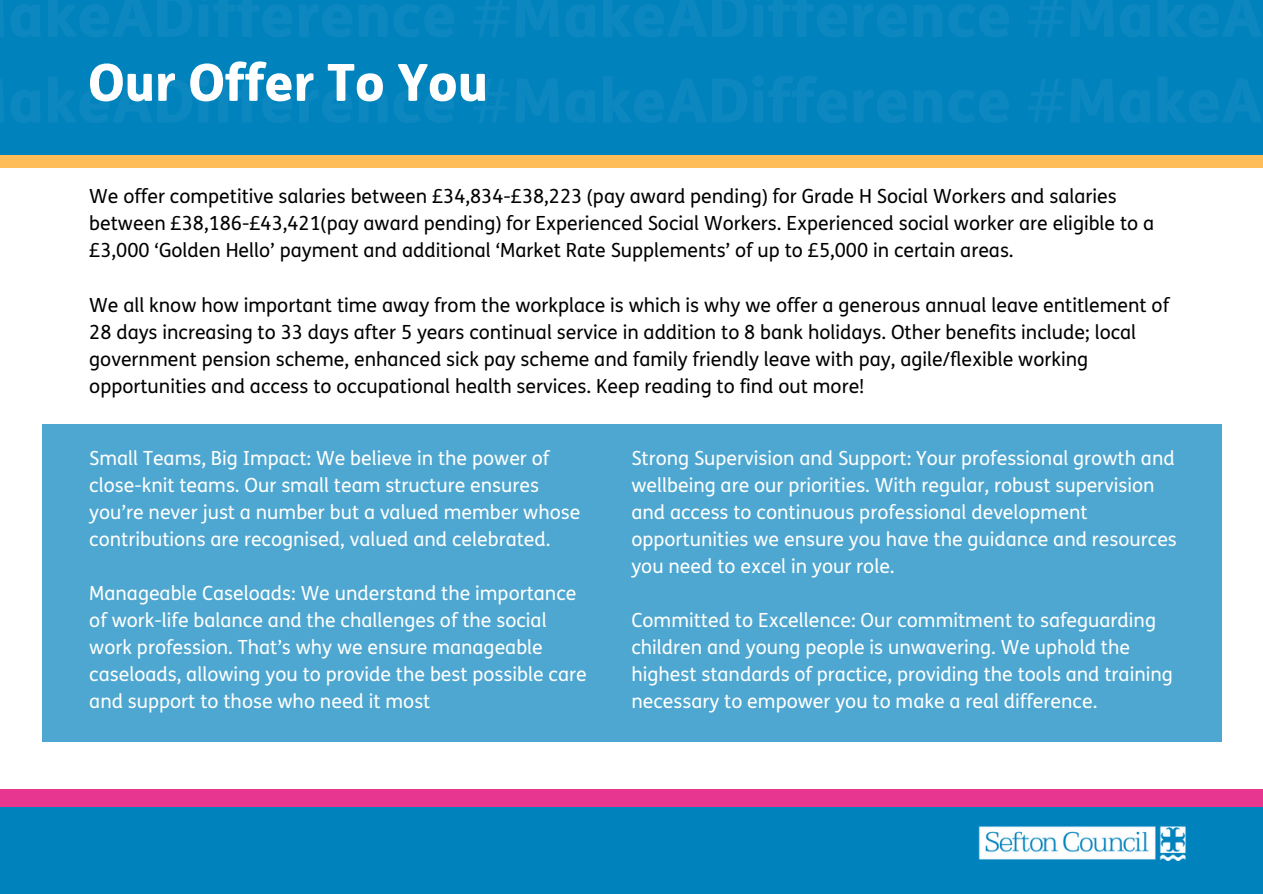
<style>
.page{position:relative;width:1263px;height:894px;background:#fff}
.page>*{position:absolute;margin:0;border:0;box-sizing:border-box;transform-origin:0 0}
.t1{font:800 51.15px "FS Me Trial";color:#fff}
.t2{font:19.5px/27px "FS Me Trial";color:#fff}
.t3{font:19.5px/27px "FS Me Trial";color:#000}
.s1{font-family:"Noto Sans"}
</style>
<div class="page">
<div style="left:0;top:0;width:1263px;height:164px;background:#0082bc"></div>
<div style="left:0;top:155px;width:1263px;height:12px;background:#ffbd59"></div>
<div style="left:0;top:797px;width:1263px;height:96px;background:#0082bc"></div>
<img style="left:979px;top:826px;width:207px;height:34px">
<div style="left:0;top:789px;width:1263px;height:17px;background:#e73690"></div>
<div style="left:42px;top:424px;width:1180px;height:318px;background:#4da7d0"></div>
<h2 class="t1" style="left:88px;top:62px;width:401px">Our Offer To You</h2>
<p class="t3" style="left:89px;top:185px;width:1066px">We offer competitive salaries between <span class="s1">£</span>34,834-<span class="s1">£</span>38,223 <span class="s1">(</span>pay award pending<span class="s1">)</span> for Grade H Social Workers and salaries between <span class="s1">£</span>38,186-<span class="s1">£</span>43,421<span class="s1">(</span>pay award pending<span class="s1">)</span> for Experienced Social Workers. Experienced social worker are eligible to a <span class="s1">£</span>3,000 ‘Golden Hello’ payment and additional ‘Market Rate Supplements’ of up to <span class="s1">£</span>5,000 in certain areas.</p>
<p class="t3" style="left:89px;top:293px;width:1081px">We all know how important time away from the workplace is which is why we offer a generous annual leave entitlement of 28 days increasing to 33 days after 5 years continual service in addition to 8 bank holidays. Other benefits include; local government pension scheme, enhanced sick pay scheme and family friendly leave with pay, agile<span class="s1">/</span>flexible working opportunities and access to occupational health services. Keep reading to find out more<span class="s1">!</span></p>
<p class="t2" style="left:89px;top:446px;width:493px">Small Teams, Big Impact: We believe in the power of close-knit teams. Our small team structure ensures you’re never just a number but a valued member whose contributions are recognised, valued and celebrated.</p>
<p class="t2" style="left:89px;top:581px;width:499px">Manageable Caseloads: We understand the importance of work-life balance and the challenges of the social work profession. That’s why we ensure manageable caseloads, allowing you to provide the best possible care and support to those who need it most</p>
<p class="t2" style="left:631px;top:446px;width:547px">Strong Supervision and Support: Your professional growth and wellbeing are our priorities. With regular, robust supervision and access to continuous professional development opportunities we ensure you have the guidance and resources you need to excel in your role.</p>
<p class="t2" style="left:631px;top:608px;width:543px">Committed to Excellence: Our commitment to safeguarding children and young people is unwavering. We uphold the highest standards of practice, providing the tools and training necessary to empower you to make a real difference.</p>
</div>
